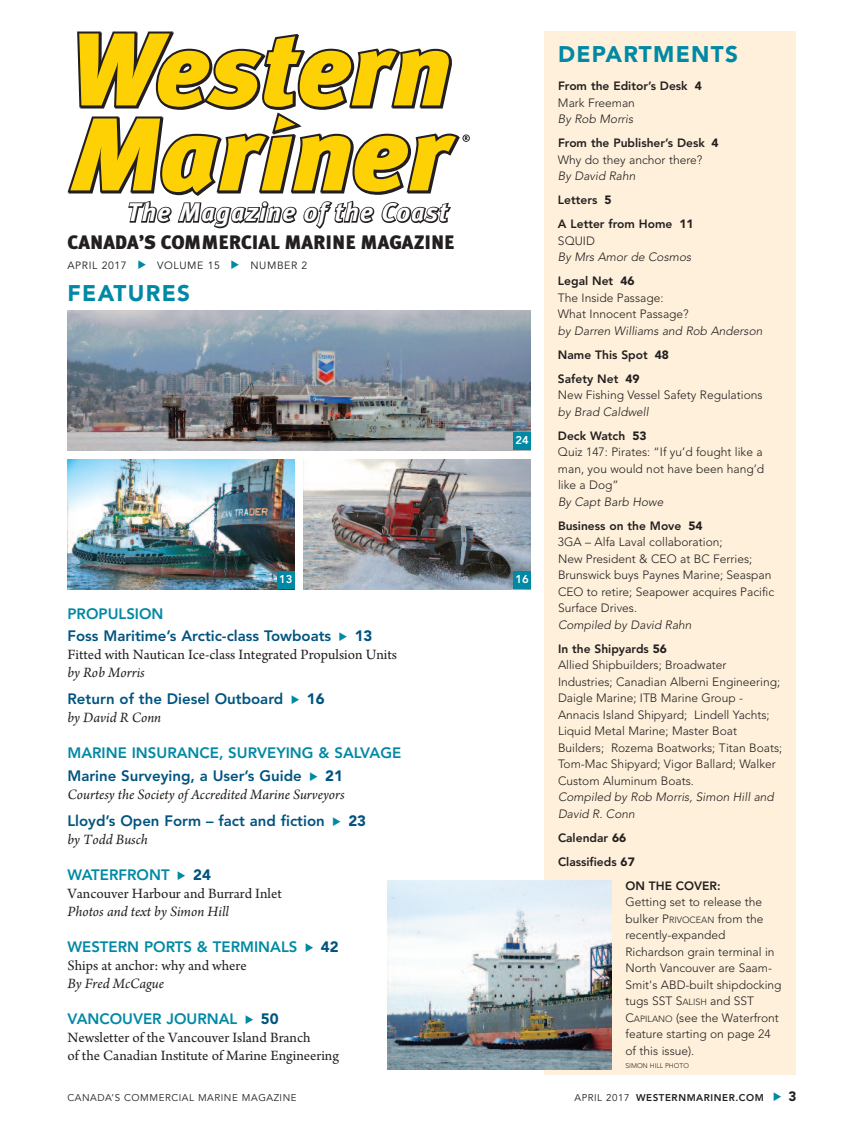
<style>
.page{position:relative;width:864px;height:1134px;background:#fff}
.page>*{position:absolute;margin:0;border:0;box-sizing:border-box;transform-origin:0 0}
.t1{font:italic 700 25.5px "Meta Plus";letter-spacing:.045em;color:#231f20}
.t2{font:900 22.5px "Avenir";letter-spacing:.06em;color:#0089a5}
.t3{font:900 19.5px "Meta Plus";color:#231f20}
.t4{font:15px/18px "Arno Pro";color:#231f20}
.t5{font:800 15px "Avenir";color:#005480}
.t6{font:italic 15px "Arno Pro";color:#231f20}
.t7{font:800 15px "Avenir";color:#0089a5}
.t8{font:900 15px "Avenir";color:#005480}
.t9{font:900 13.5px "Avenir";color:#231f20}
.t10{font:300 12px/16.5px "Avenir";color:#231f20}
.t11{font:italic 300 12px/24px "Avenir";color:#231f20}
.t12{font:800 12px/24px "Avenir";color:#231f20}
.t13{font:800 11.25px "Avenir";color:#fff}
.t14{font:10.5px "Avenir";letter-spacing:.055em;color:#231f20}
.t15{font:9.75px "Avenir";letter-spacing:.055em;color:#231f20}
.t16{font:800 9.75px "Avenir";letter-spacing:.06em;color:#231f20}
.t17{font:300 6.75px "Avenir";color:#231f20}
.s1{font-weight:900}
.s2{font-weight:300}
.s3{font-weight:300;font-style:italic}
.s4{font-weight:800;font-style:normal}
.s5{font-weight:900;font-style:normal}
.s6{font-size:9px}
.s7{font-weight:400}
</style>
<div class="page">
<svg style="left:68px;top:32px;width:402px;height:164px"></svg>
<img style="left:68px;top:310px;width:463px;height:140px">
<img style="left:68px;top:459px;width:227px;height:131px">
<img style="left:304px;top:459px;width:227px;height:131px">
<div style="left:513px;top:432px;width:18px;height:18px;background:#0089a5"></div>
<div style="left:277px;top:572px;width:18px;height:18px;background:#0089a5"></div>
<div style="left:513px;top:572px;width:18px;height:18px;background:#0089a5"></div>
<div style="left:544px;top:32px;width:252px;height:1044px;background:#fef0da"></div>
<img style="left:387px;top:880px;width:225px;height:190px">
<h1 class="t1" style="left:127px;top:198px;width:322px">The Magazine of the Coast</h1>
<h3 class="t3" style="left:68px;top:231px;width:389px">CANADA’S COMMERCIAL MARINE MAGAZINE</h3>
<p class="t14" style="left:68px;top:261px;width:61px">APRIL 2017</p>
<p class="t14" style="left:157px;top:261px;width:64px">VOLUME 15</p>
<p class="t14" style="left:251px;top:261px;width:58px">NUMBER 2</p>
<h2 class="t2" style="left:68px;top:283px;width:124px">FEATURES</h2>
<p class="t13" style="left:515px;top:435px;width:15px">24</p>
<p class="t13" style="left:279px;top:575px;width:15px">13</p>
<p class="t13" style="left:515px;top:575px;width:15px">16</p>
<p class="t7" style="left:68px;top:607px;width:98px">PROPULSION</p>
<p class="t5" style="left:68px;top:630px;width:265px">Foss Maritime’s Arctic-class Towboats</p>
<p class="t8" style="left:355px;top:630px;width:19px">13</p>
<p class="t4" style="left:68px;top:647px;width:331px">Fitted with Nautican Ice-class Integrated Propulsion Units</p>
<p class="t6" style="left:67px;top:667px;width:79px">by Rob Morris</p>
<p class="t5" style="left:68px;top:693px;width:217px">Return of the Diesel Outboard</p>
<p class="t8" style="left:307px;top:693px;width:19px">16</p>
<p class="t6" style="left:68px;top:712px;width:95px">by David R Conn</p>
<p class="t7" style="left:68px;top:747px;width:335px">MARINE INSURANCE, SURVEYING &amp; SALVAGE</p>
<p class="t5" style="left:67px;top:769px;width:236px">Marine Surveying, a User’s Guide</p>
<p class="t8" style="left:325px;top:769px;width:19px">21</p>
<p class="t6" style="left:68px;top:789px;width:279px">Courtesy the Society of Accredited Marine Surveyors</p>
<p class="t5" style="left:68px;top:814px;width:259px">Lloyd’s Open Form – fact and fiction</p>
<p class="t8" style="left:348px;top:814px;width:19px">23</p>
<p class="t6" style="left:68px;top:834px;width:82px">by Todd Busch</p>
<p class="t7" style="left:68px;top:868px;width:104px">WATERFRONT</p>
<p class="t8" style="left:193px;top:868px;width:19px">24</p>
<p class="t4" style="left:68px;top:886px;width:216px">Vancouver Harbour and Burrard Inlet</p>
<p class="t6" style="left:67px;top:906px;width:163px">Photos and text by Simon Hill</p>
<p class="t7" style="left:68px;top:940px;width:231px">WESTERN PORTS &amp; TERMINALS</p>
<p class="t8" style="left:321px;top:940px;width:19px">42</p>
<p class="t4" style="left:68px;top:958px;width:181px">Ships at anchor: why and where</p>
<p class="t6" style="left:67px;top:978px;width:98px">By Fred McCague</p>
<p class="t7" style="left:68px;top:1012px;width:171px">VANCOUVER JOURNAL</p>
<p class="t8" style="left:261px;top:1012px;width:19px">50</p>
<p class="t4" style="left:67px;top:1030px;width:273px">Newsletter of the Vancouver Island Branch<br>of the Canadian Institute of Marine Engineering</p>
<h2 class="t2" style="left:558px;top:45px;width:182px">DEPARTMENTS</h2>
<p class="t12" style="left:558px;top:79px;width:145px;line-height:16.5px">From the Editor’s Desk <span class="s1">4<br></span><span class="s2">Mark Freeman</span></p>
<p class="t12" style="left:558px;top:108px;width:162px"><span class="s3">By Rob Morris<br></span>From the Publisher’s Desk <span class="s1">4</span></p>
<p class="t10" style="left:558px;top:152px;width:146px">Why do they anchor there?</p>
<p class="t12" style="left:558px;top:165px;width:137px"><span class="s3">By David Rahn<br></span>Letters <span class="s1">5<br></span>A Letter from Home <span class="s1">11</span></p>
<p class="t10" style="left:558px;top:233px;width:38px">SQUID</p>
<p class="t11" style="left:558px;top:246px;width:135px">By Mrs Amor de Cosmos<br><span class="s4">Legal Net</span> <span class="s5">46</span></p>
<p class="t10" style="left:558px;top:290px;width:132px">The Inside Passage:<br>What Innocent Passage?</p>
<p class="t11" style="left:558px;top:319px;width:206px">by Darren Williams and Rob Anderson<br><span class="s4">Name This Spot</span> <span class="s5">48<br></span><span class="s4">Safety Net</span> <span class="s5">49</span></p>
<p class="t10" style="left:558px;top:388px;width:206px">New Fishing Vessel Safety Regulations</p>
<p class="t11" style="left:558px;top:400px;width:92px">by Brad Caldwell<br><span class="s4">Deck Watch</span> <span class="s5">53</span></p>
<p class="t10" style="left:558px;top:445px;width:208px">Quiz 147: Pirates: “If yu’d fought like a man, you would not have been hang’d like a Dog”</p>
<p class="t12" style="left:558px;top:490px;width:146px"><span class="s3">By Capt Barb Howe<br></span>Business on the Move <span class="s1">54</span></p>
<p class="t10" style="left:558px;top:535px;width:218px">3GA – Alfa Laval collaboration;<br>New President &amp; CEO at BC Ferries;<br>Brunswick buys Paynes Marine; Seaspan<br>CEO to retire; Seapower acquires Pacific<br>Surface Drives.</p>
<p class="t11" style="left:558px;top:613px;width:135px">Compiled by David Rahn<br><span class="s4">In the Shipyards</span> <span class="s5">56</span></p>
<p class="t10" style="left:558px;top:658px;width:226px">Allied Shipbuilders; Broadwater Industries; Canadian Alberni Engineering; Daigle Marine; ITB Marine Group - Annacis Island Shipyard; Lindell Yachts; Liquid Metal Marine; Master Boat Builders; Rozema Boatworks; Titan Boats; Tom-Mac Shipyard; Vigor Ballard; Walker Custom Aluminum Boats.</p>
<p class="t11" style="left:558px;top:790px;width:217px;line-height:16.5px">Compiled by Rob Morris, Simon Hill and<br>David R. Conn</p>
<p class="t12" style="left:558px;top:826px;width:70px">Calendar <span class="s1">66</span></p>
<p class="t12" style="left:558px;top:850px;width:78px">Classifieds <span class="s1">67</span></p>
<p class="t12" style="left:626px;top:874px;width:97px">ON THE COVER:</p>
<p class="t10" style="left:625px;top:895px;width:158px">Getting set to release the bulker P<span class="s6">RIVOCEAN</span> from the recently-expanded<br>Richardson grain terminal in<br>North Vancouver are Saam-<br>Smit's ABD-built shipdocking tugs SST S<span class="s6">ALISH</span> and SST<br>C<span class="s6">APILANO</span> (see the Waterfront feature starting on page 24 of this issue).</p>
<p class="t17" style="left:626px;top:1063px;width:65px">SIMON HILL PHOTO</p>
<p class="t15" style="left:68px;top:1093px;width:231px">CANADA’S COMMERCIAL MARINE MAGAZINE</p>
<p class="t16" style="left:575px;top:1093px;width:191px"><span class="s7">APRIL 2017</span> WESTERNMARINER.COM</p>
<p class="t9" style="left:789px;top:1091px;width:9px">3</p>
</div>
